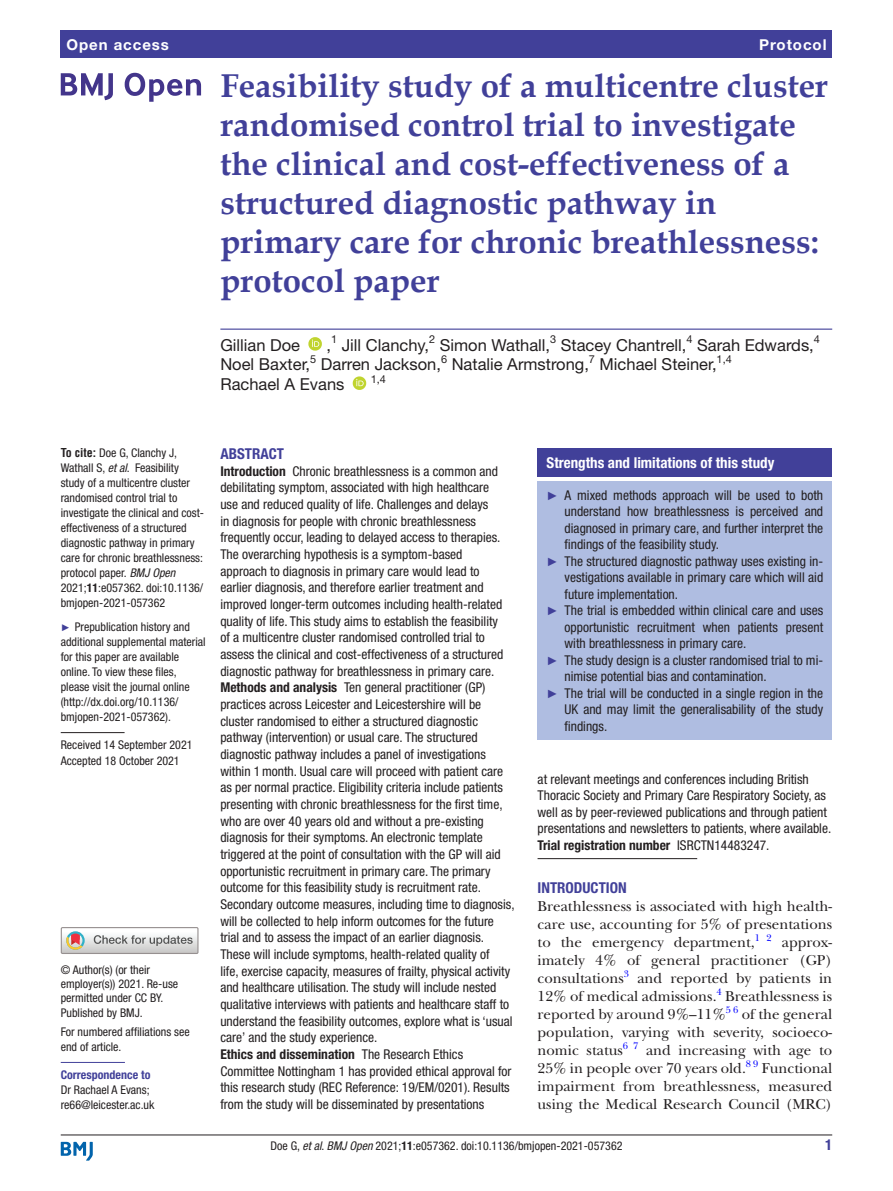
<style>
.page{position:relative;width:893px;height:1191px;background:#fff}
.page>*{position:absolute;margin:0;border:0;box-sizing:border-box;transform-origin:0 0}
.t1{font:700 33px/39px "Book Antiqua";color:#414099}
.t2{font:16.5px "Helvetica Neue LT Std";color:#231f20}
.t3{font:15px/18px "New Baskerville";color:#231f20;text-align:justify}
.t4{font:700 condensed 15px "Helvetica Neue LT Std";color:#fff}
.t5{font:700 condensed 15px "Helvetica Neue LT Std";color:#414099}
.t6{font:700 15px "Helvetica Neue LT Std";letter-spacing:.065em;color:#fff}
.t7{font:condensed 13.5px/16.6px "Helvetica Neue LT Std";color:#231f20}
.t8{font:condensed 12px/15px "Helvetica Neue LT Std";color:#231f20}
.t9{font:700 condensed 12px "Helvetica Neue LT Std";color:#414099}
.t10{font:10.95px "Helvetica Neue LT Std";color:#231f20}
.t11{font:9.9px "New Baskerville";color:#00f}
.s1{font-family:"Helvetica LT Std";font-weight:700}
.s2{font-style:italic}
.s3{font-weight:700}
.s4{font-family:"Arial";font-stretch:normal;font-size:9.75px;color:#414099}
.s5{font-family:"Arial";font-stretch:normal;font-size:12px;color:#414099}
</style>
<div class="page">
<hr style="left:61px;top:1134px;width:771px;height:1px;background:#231f20">
<svg style="left:61px;top:1141px;width:32px;height:19px"></svg>
<div style="left:61px;top:31px;width:771px;height:27px;background:#414099"></div>
<hr style="left:220px;top:328px;width:612px;height:2px;background:#414099">
<svg style="left:308px;top:337px;width:14px;height:14px"></svg>
<svg style="left:353px;top:376px;width:13px;height:14px"></svg>
<hr style="left:61px;top:732px;width:64px;height:1px;background:#231f20">
<hr style="left:61px;top:1062px;width:64px;height:1px;background:#414099">
<svg style="left:61px;top:73px;width:52px;height:27px"></svg>
<svg style="left:125px;top:73px;width:76px;height:29px"></svg>
<div style="left:61px;top:927px;width:138px;height:27px;border:1px solid #969090"></div>
<svg style="left:61px;top:927px;width:137px;height:26px"></svg>
<hr style="left:538px;top:858px;width:159px;height:1px;background:#231f20">
<div style="left:538px;top:448px;width:294px;height:29px;background:#414099"></div>
<div style="left:538px;top:481px;width:294px;height:259px;background:#afbde1"></div>
<p class="t6" style="left:66px;top:35px;width:104px">Open access</p>
<p class="t6" style="left:759px;top:35px;width:69px">Protocol</p>
<h1 class="t1" style="left:220px;top:66px;width:609px">Feasibility study of a multicentre cluster randomised control trial to investigate the clinical and cost-effectiveness of a structured diagnostic pathway in primary care for chronic breathlessness: protocol paper</h1>
<p class="t2" style="left:220px;top:335px;width:81px">Gillian Doe</p>
<p class="t2" style="left:326px;top:335px;width:6px">,</p>
<p class="t10" style="left:331px;top:333px;width:8px">1</p>
<p class="t2" style="left:342px;top:335px;width:89px">Jill Clanchy,</p>
<p class="t10" style="left:429px;top:333px;width:8px">2</p>
<p class="t2" style="left:440px;top:335px;width:112px">Simon Wathall,</p>
<p class="t10" style="left:550px;top:333px;width:8px">3</p>
<p class="t2" style="left:561px;top:335px;width:127px">Stacey Chantrell,</p>
<p class="t10" style="left:686px;top:333px;width:8px">4</p>
<p class="t2" style="left:697px;top:335px;width:118px">Sarah Edwards,</p>
<p class="t10" style="left:814px;top:333px;width:8px">4</p>
<p class="t2" style="left:220px;top:354px;width:91px">Noel Baxter,</p>
<p class="t10" style="left:310px;top:352px;width:8px">5</p>
<p class="t2" style="left:321px;top:354px;width:122px">Darren Jackson,</p>
<p class="t10" style="left:441px;top:352px;width:8px">6</p>
<p class="t2" style="left:452px;top:354px;width:139px">Natalie Armstrong,</p>
<p class="t10" style="left:589px;top:352px;width:8px">7</p>
<p class="t2" style="left:600px;top:354px;width:119px">Michael Steiner,</p>
<p class="t10" style="left:717px;top:352px;width:17px">1,4</p>
<p class="t2" style="left:220px;top:374px;width:126px">Rachael A Evans</p>
<p class="t10" style="left:371px;top:372px;width:17px">1,4</p>
<p class="t8" style="left:61px;top:445px;width:145px"><span class="s1">To cite:</span> Doe G, Clanchy J,<br>Wathall S, <span class="s2">et al</span>. Feasibility study of a multicentre cluster randomised control trial to investigate the clinical and cost&shy;effectiveness of a structured diagnostic pathway in primary care for chronic breathlessness: protocol paper. <span class="s2">BMJ Open<br></span>2021;<span class="s3">11</span>:e057362. doi:10.1136/ bmjopen-2021-057362</p>
<p class="t8" style="left:61px;top:619px;width:146px"><span class="s4">►</span> Prepublication history and additional supplemental material for this paper are available online. To view these files, please visit the journal online (http://dx.doi.org/10.1136/ bmjopen-2021-057362).</p>
<p class="t8" style="left:61px;top:737px;width:133px">Received 14 September 2021<br>Accepted 18 October 2021</p>
<p class="t8" style="left:61px;top:962px;width:119px;line-height:14.4px">© Author(s) (or their employer(s)) 2021. Re-use permitted under CC BY.<br>Published by BMJ.</p>
<p class="t8" style="left:61px;top:1024px;width:130px">For numbered affiliations see end of article.</p>
<p class="t9" style="left:61px;top:1067px;width:91px">Correspondence to</p>
<p class="t8" style="left:61px;top:1082px;width:95px">Dr Rachael A Evans; re66@leicester.ac.uk</p>
<p class="t5" style="left:220px;top:444px;width:65px">ABSTRACT</p>
<p class="t7" style="left:220px;top:462px;width:296px"><span class="s3">Introduction</span> Chronic breathlessness is a common and debilitating symptom, associated with high healthcare<br>use and reduced quality of life. Challenges and delays<br>in diagnosis for people with chronic breathlessness frequently occur, leading to delayed access to therapies.<br>The overarching hypothesis is a symptom-based<br>approach to diagnosis in primary care would lead to<br>earlier diagnosis, and therefore earlier treatment and improved longer-term outcomes including health-related quality of life. This study aims to establish the feasibility<br>of a multicentre cluster randomised controlled trial to assess the clinical and cost-effectiveness of a structured diagnostic pathway for breathlessness in primary care.<br><span class="s3">Methods and analysis</span> Ten general practitioner (GP) practices across Leicester and Leicestershire will be cluster randomised to either a structured diagnostic pathway (intervention) or usual care. The structured diagnostic pathway includes a panel of investigations within 1month. Usual care will proceed with patient care as per normal practice. Eligibility criteria include patients presenting with chronic breathlessness for the first time, who are over 40 years old and without a pre-existing diagnosis for their symptoms. An electronic template triggered at the point of consultation with the GP will aid opportunistic recruitment in primary care. The primary outcome for this feasibility study is recruitment rate.<br>Secondary outcome measures, including time to diagnosis, will be collected to help inform outcomes for the future trial and to assess the impact of an earlier diagnosis.<br>These will include symptoms, health-related quality of<br>life, exercise capacity, measures of frailty, physical activity and healthcare utilisation. The study will include nested qualitative interviews with patients and healthcare staff to understand the feasibility outcomes, explore what is ‘usual care’ and the study experience.<br><span class="s3">Ethics and dissemination</span> The Research Ethics Committee Nottingham 1 has provided ethical approval for this research study (REC Reference: 19/EM/0201). Results from the study will be disseminated by presentations</p>
<p class="t4" style="left:547px;top:453px;width:229px">Strengths and limitations of this study</p>
<p class="t7" style="left:547px;top:486px;width:278px"><span class="s5">►</span> A mixed methods approach will be used to both</p>
<p class="t7" style="left:565px;top:503px;width:260px">understand how breathlessness is perceived and</p>
<p class="t7" style="left:565px;top:519px;width:260px">diagnosed in primary care, and further interpret the</p>
<p class="t7" style="left:565px;top:536px;width:156px">findings of the feasibility study.</p>
<p class="t7" style="left:547px;top:552px;width:278px"><span class="s5">►</span> The structured diagnostic pathway uses existing in-</p>
<p class="t7" style="left:565px;top:569px;width:260px">vestigations available in primary care which will aid</p>
<p class="t7" style="left:565px;top:585px;width:115px">future implementation.</p>
<p class="t7" style="left:547px;top:602px;width:278px"><span class="s5">►</span> The trial is embedded within clinical care and uses</p>
<p class="t7" style="left:565px;top:618px;width:260px">opportunistic recruitment when patients present</p>
<p class="t7" style="left:565px;top:635px;width:183px">with breathlessness in primary care.</p>
<p class="t7" style="left:547px;top:651px;width:278px"><span class="s5">►</span> The study design is a cluster randomised trial to mi-</p>
<p class="t7" style="left:565px;top:668px;width:204px">nimise potential bias and contamination.</p>
<p class="t7" style="left:547px;top:684px;width:278px"><span class="s5">►</span> The trial will be conducted in a single region in the</p>
<p class="t7" style="left:565px;top:701px;width:260px">UK and may limit the generalisability of the study</p>
<p class="t7" style="left:565px;top:717px;width:44px">findings.</p>
<p class="t7" style="left:538px;top:770px;width:295px">at relevant meetings and conferences including British Thoracic Society and Primary Care Respiratory Society, as well as by peer-reviewed publications and through patient presentations and newsletters to patients, where available.<br><span class="s3">Trial registration number</span> ISRCTN14483247.</p>
<p class="t5" style="left:538px;top:879px;width:91px">INTRODUCTION</p>
<p class="t3" style="left:538px;top:897px;width:296px">Breathlessness is associated with high health&shy;care use, accounting for 5% of presentations to the emergency department,</p>
<p class="t11" style="left:755px;top:931px;width:19px">1 2</p>
<p class="t3" style="left:538px;top:933px;width:296px;text-indent:244px">approx&shy;imately 4% of general practitioner (GP) consultations</p>
<p class="t11" style="left:624px;top:967px;width:7px">3</p>
<p class="t3" style="left:538px;top:969px;width:296px;text-indent:100px">and reported by patients in<br>12% of medical admissions.</p>
<p class="t11" style="left:717px;top:985px;width:7px">4</p>
<p class="t3" style="left:538px;top:987px;width:296px;text-indent:188px">Breathlessness is reported by around 9%–11%</p>
<p class="t11" style="left:726px;top:1003px;width:14px">5 6</p>
<p class="t3" style="left:538px;top:1005px;width:296px;text-indent:204px">of the general population, varying with severity, socioeco&shy;nomic status</p>
<p class="t11" style="left:623px;top:1039px;width:17px">6 7</p>
<p class="t3" style="left:538px;top:1041px;width:296px;text-indent:108px">and increasing with age to<br>25% in people over 70 years old.</p>
<p class="t11" style="left:746px;top:1057px;width:14px">8 9</p>
<p class="t3" style="left:538px;top:1059px;width:296px;text-indent:224px">Functional impairment from breathlessness, measured using the Medical Research Council (MRC)</p>
<p class="t8" style="left:270px;top:1137px;width:354px">Doe G, <span class="s2">et al</span>. <span class="s2">BMJ Open</span> 2021;<span class="s3">11</span>:e057362. doi:10.1136/bmjopen-2021-057362</p>
<p class="t5" style="left:825px;top:1135px;width:9px">1</p>
</div>
